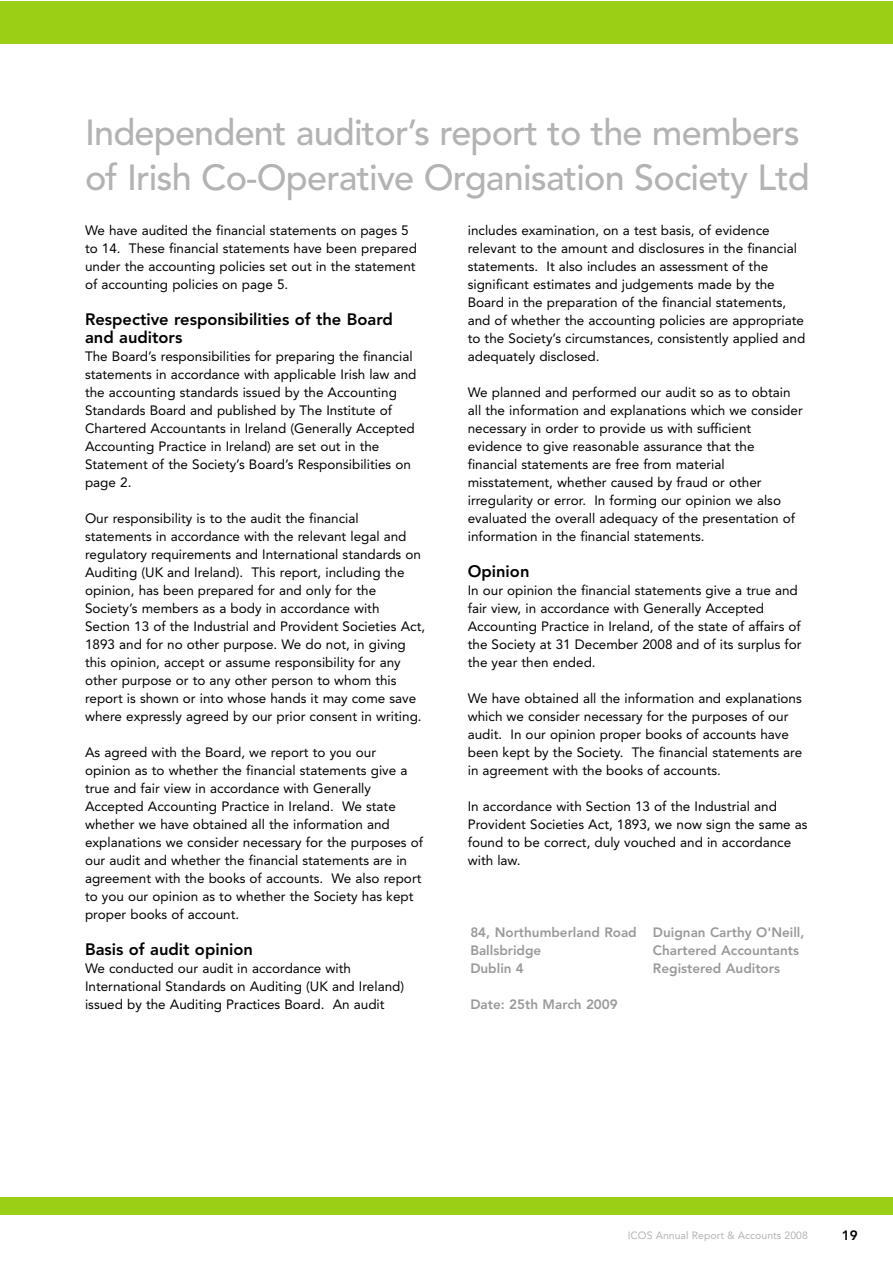
<style>
.page{position:relative;width:893px;height:1263px;background:#fff}
.page>*{position:absolute;margin:0;border:0;box-sizing:border-box;transform-origin:0 0}
.t1{font:500 36px/45px "Avenir";letter-spacing:-.02em;color:#b3b3b3}
.t2{font:800 16.5px/18px "Avenir";color:#000}
.t3{font:13.5px/18px "Avenir";color:#000}
.t4{font:800 13.5px/18px "Avenir";color:#999}
.t5{font:800 13.5px "Avenir";color:#000}
.t6{font:10.5px "Avenir";color:#b3b3b3}
</style>
<div class="page">
<div style="left:0;top:1px;width:893px;height:43px;background:#9acf16"></div>
<div style="left:0;top:1197px;width:893px;height:18px;background:#9acf16"></div>
<h1 class="t1" style="left:85px;top:114px;width:726px">Independent auditor’s report to the members of Irish Co-Operative Organisation Society Ltd</h1>
<p class="t3" style="left:85px;top:223px;width:333px">We have audited the financial statements on pages 5 to 14. These financial statements have been prepared under the accounting policies set out in the statement of accounting policies on page 5.</p>
<p class="t2" style="left:85px;top:312px;width:309px">Respective responsibilities of the Board and auditors</p>
<p class="t3" style="left:85px;top:349px;width:333px">The Board’s responsibilities for preparing the financial statements in accordance with applicable Irish law and the accounting standards issued by the Accounting Standards Board and published by The Institute of Chartered Accountants in Ireland (Generally Accepted Accounting Practice in Ireland) are set out in the Statement of the Society’s Board’s Responsibilities on page 2.</p>
<p class="t3" style="left:85px;top:511px;width:342px">Our responsibility is to the audit the financial statements in accordance with the relevant legal and regulatory requirements and International standards on Auditing (UK and Ireland). This report, including the opinion, has been prepared for and only for the Society’s members as a body in accordance with Section 13 of the Industrial and Provident Societies Act, 1893 and for no other purpose. We do not, in giving this opinion, accept or assume responsibility for any other purpose or to any other person to whom this report is shown or into whose hands it may come save where expressly agreed by our prior consent in writing.</p>
<p class="t3" style="left:85px;top:745px;width:340px">As agreed with the Board, we report to you our opinion as to whether the financial statements give a true and fair view in accordance with Generally Accepted Accounting Practice in Ireland. We state whether we have obtained all the information and explanations we consider necessary for the purposes of our audit and whether the financial statements are in agreement with the books of accounts. We also report to you our opinion as to whether the Society has kept proper books of account.</p>
<p class="t2" style="left:85px;top:942px;width:169px">Basis of audit opinion</p>
<p class="t3" style="left:85px;top:961px;width:321px">We conducted our audit in accordance with<br>International Standards on Auditing (UK and Ireland) issued by the Auditing Practices Board. An audit</p>
<p class="t3" style="left:468px;top:223px;width:339px">includes examination, on a test basis, of evidence relevant to the amount and disclosures in the financial statements. It also includes an assessment of the significant estimates and judgements made by the Board in the preparation of the financial statements, and of whether the accounting policies are appropriate to the Society’s circumstances, consistently applied and adequately disclosed.</p>
<p class="t3" style="left:468px;top:385px;width:336px">We planned and performed our audit so as to obtain all the information and explanations which we consider necessary in order to provide us with sufficient evidence to give reasonable assurance that the financial statements are free from material misstatement, whether caused by fraud or other irregularity or error. In forming our opinion we also evaluated the overall adequacy of the presentation of information in the financial statements.</p>
<p class="t2" style="left:468px;top:564px;width:63px">Opinion</p>
<p class="t3" style="left:468px;top:583px;width:335px">In our opinion the financial statements give a true and fair view, in accordance with Generally Accepted Accounting Practice in Ireland, of the state of affairs of the Society at 31 December 2008 and of its surplus for the year then ended.</p>
<p class="t3" style="left:468px;top:691px;width:336px">We have obtained all the information and explanations which we consider necessary for the purposes of our audit. In our opinion proper books of accounts have been kept by the Society. The financial statements are in agreement with the books of accounts.</p>
<p class="t3" style="left:468px;top:799px;width:341px">In accordance with Section 13 of the Industrial and Provident Societies Act, 1893, we now sign the same as found to be correct, duly vouched and in accordance with law.</p>
<p class="t4" style="left:470px;top:925px;width:336px">84, Northumberland Road Duignan Carthy O'Neill,<br>Ballsbridge</p>
<p class="t4" style="left:653px;top:943px;width:148px">Chartered Accountants</p>
<p class="t4" style="left:470px;top:961px;width:55px">Dublin 4</p>
<p class="t4" style="left:653px;top:961px;width:129px">Registered Auditors</p>
<p class="t4" style="left:470px;top:997px;width:149px">Date: 25th March 2009</p>
<p class="t6" style="left:628px;top:1230px;width:182px">ICOS Annual Report &amp; Accounts 2008</p>
<p class="t5" style="left:842px;top:1229px;width:17px">19</p>
</div>
